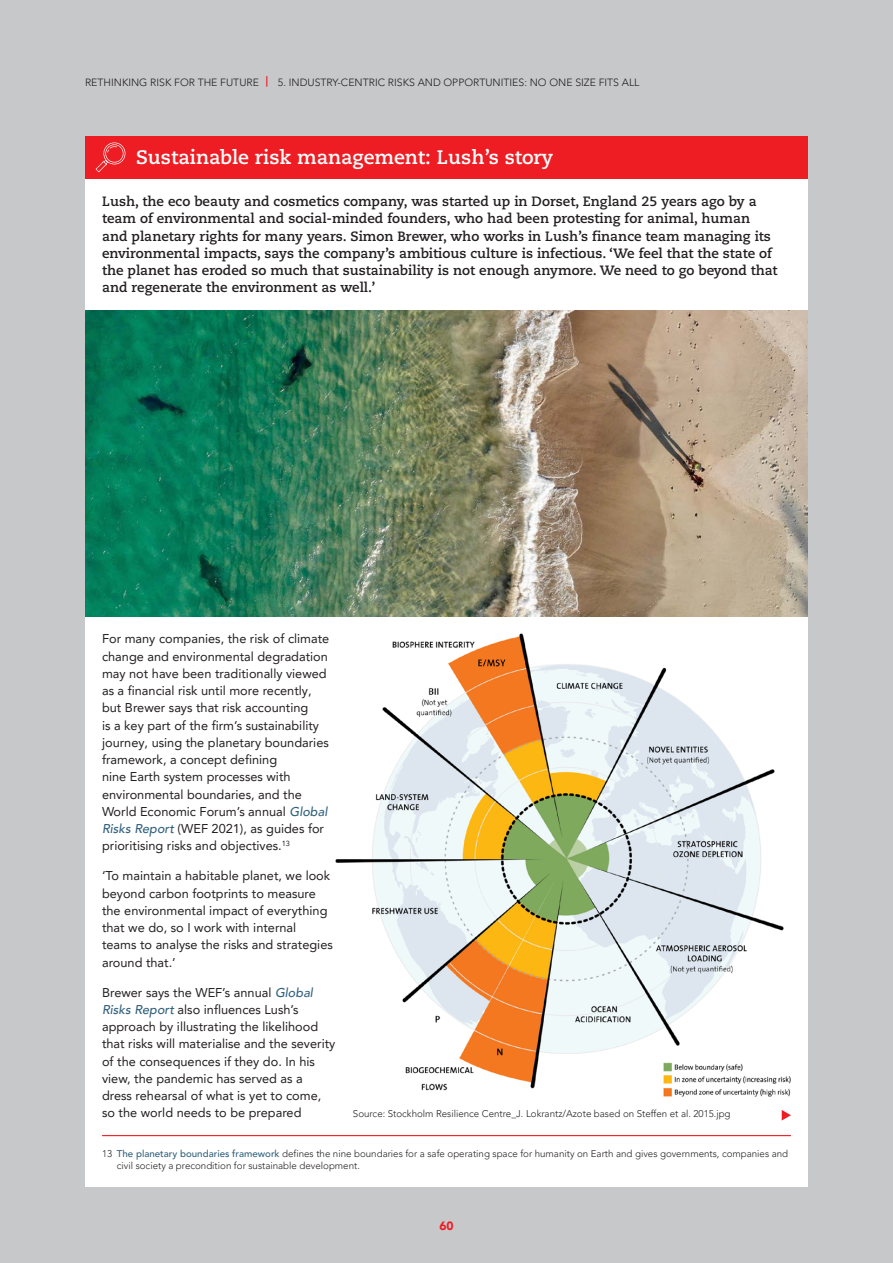
<style>
.page{position:relative;width:893px;height:1263px;background:#c7c8ca}
.page>*{position:absolute;margin:0;border:0;box-sizing:border-box;transform-origin:0 0}
.t1{font:700 19.5px "Caecilia";color:#fff}
.t2{font:700 13.5px/17.2px "Caecilia";color:#231f20}
.t3{font:12.75px/17.2px "Avenir LT Pro";color:#231f20}
.t4{font:900 12px "Avenir LT Pro";color:#ee1d23}
.t5{font:300 10.5px "Avenir LT Pro";color:#231f20}
.t6{font:300 9.75px/12px "Avenir LT Pro";color:#231f20}
.s1{font-weight:800;color:#ee1d23}
.s2{font-weight:500;font-style:italic;color:#33627d}
.s3{font-weight:500;color:#33627d}
</style>
<div class="page">
<div style="left:85px;top:179px;width:723px;height:1007px;background:#fff"></div>
<div style="left:85px;top:136px;width:723px;height:43px;background:#ee1d23"></div>
<svg style="left:96px;top:142px;width:29px;height:30px"></svg>
<img style="left:85px;top:310px;width:723px;height:307px">
<hr style="left:102px;top:1135px;width:689px;height:1px;background:#ee1d23">
<img style="left:335px;top:633px;width:456px;height:464px">
<svg style="left:782px;top:1110px;width:9px;height:10px"></svg>
<p class="t5" style="left:85px;top:76px;width:556px">RETHINKING RISK FOR THE FUTURE <span class="s1">|</span> 5. INDUSTRY-CENTRIC RISKS AND OPPORTUNITIES: NO ONE SIZE FITS ALL</p>
<h1 class="t1" style="left:136px;top:146px;width:419px">Sustainable risk management: Lush’s story</h1>
<p class="t2" style="left:102px;top:193px;width:677px">Lush, the eco beauty and cosmetics company, was started up in Dorset, England 25 years ago by a team of environmental and social-minded founders, who had been protesting for animal, human and planetary rights for many years. Simon Brewer, who works in Lush’s finance team managing its environmental impacts, says the company’s ambitious culture is infectious. ‘We feel that the state of the planet has eroded so much that sustainability is not enough anymore. We need to go beyond that and regenerate the environment as well.’</p>
<p class="t3" style="left:102px;top:630px;width:229px">For many companies, the risk of climate change and environmental degradation may not have been traditionally viewed as a financial risk until more recently, but Brewer says that risk accounting<br>is a key part of the firm’s sustainability journey, using the planetary boundaries framework, a concept defining<br>nine Earth system processes with environmental boundaries, and the World Economic Forum’s annual <span class="s2">Global Risks Report</span> (WEF 2021), as guides for prioritising risks and objectives.<sup>13</sup></p>
<p class="t3" style="left:102px;top:867px;width:232px">‘To maintain a habitable planet, we look beyond carbon footprints to measure the environmental impact of everything that we do, so I work with internal teams to analyse the risks and strategies around that.’</p>
<p class="t3" style="left:102px;top:983px;width:235px">Brewer says the WEF’s annual <span class="s2">Global Risks Report</span> also influences Lush’s approach by illustrating the likelihood that risks will materialise and the severity of the consequences if they do. In his view, the pandemic has served as a dress rehearsal of what is yet to come, so the world needs to be prepared</p>
<p class="t6" style="left:353px;top:1108px;width:379px">Source: Stockholm Resilience Centre_J. Lokrantz/Azote based on Steffen et al. 2015.jpg</p>
<p class="t6" style="left:117px;top:1148px;width:673px;text-indent:-15px">13 <span class="s3">The planetary boundaries framework</span> defines the nine boundaries for a safe operating space for humanity on Earth and gives governments, companies and civil society a precondition for sustainable development.</p>
<p class="t4" style="left:439px;top:1218px;width:16px">60</p>
</div>
